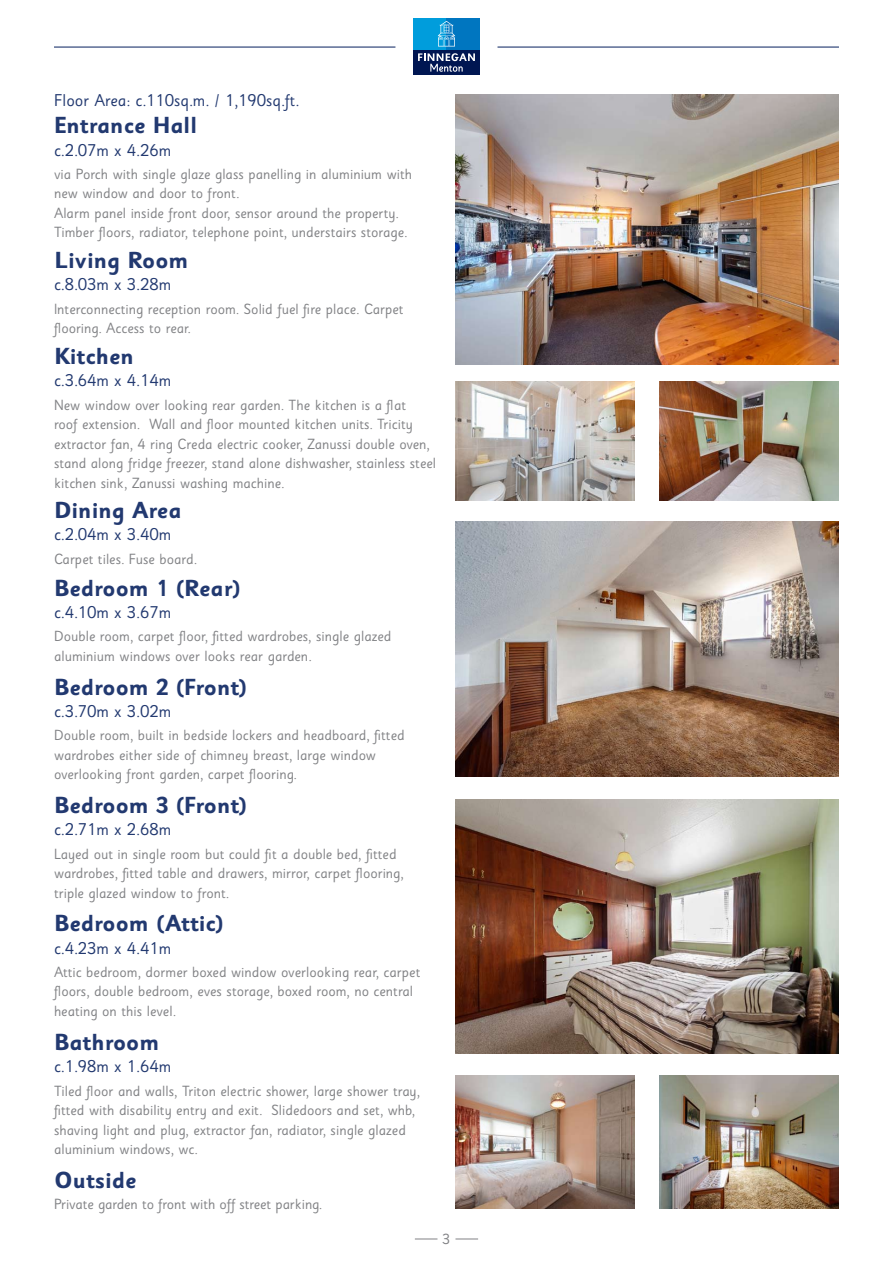
<style>
.page{position:relative;width:893px;height:1263px;background:#fff}
.page>*{position:absolute;margin:0;border:0;box-sizing:border-box;transform-origin:0 0}
.t1{font:700 22.5px "Sassoon Sans Std";color:#223970}
.t2{font:16.5px "Sassoon Sans Std";color:#223970}
.t3{font:14.25px/19.5px "Sassoon Sans Std";color:#818285}
</style>
<div class="page">
<svg style="left:415px;top:1238px;width:22px;height:1px"></svg>
<svg style="left:455px;top:1238px;width:23px;height:1px"></svg>
<div style="left:413px;top:49px;width:67px;height:26px;background:#001652"></div>
<div style="left:413px;top:18px;width:33px;height:31px;background:#009ddc"></div>
<div style="left:446px;top:18px;width:34px;height:31px;background:#0076c0"></div>
<svg style="left:418px;top:53px;width:57px;height:19px"></svg>
<svg style="left:438px;top:21px;width:17px;height:26px"></svg>
<hr style="left:54px;top:47px;width:341px;height:1px;background:#223970">
<hr style="left:497px;top:47px;width:342px;height:1px;background:#223970">
<img style="left:455px;top:94px;width:384px;height:270px">
<img style="left:455px;top:382px;width:180px;height:119px">
<img style="left:660px;top:382px;width:179px;height:119px">
<img style="left:455px;top:521px;width:384px;height:256px">
<img style="left:455px;top:799px;width:384px;height:255px">
<img style="left:660px;top:1076px;width:179px;height:133px">
<img style="left:455px;top:1076px;width:180px;height:133px">
<p class="t2" style="left:54px;top:91px;width:247px">Floor Area: c.110sq.m. / 1,190sq.ft.</p>
<h1 class="t1" style="left:54px;top:111px;width:145px">Entrance Hall</h1>
<p class="t2" style="left:54px;top:140px;width:119px">c.2.07m x 4.26m</p>
<p class="t3" style="left:54px;top:165px;width:360px">via Porch with single glaze glass panelling in aluminium with new window and door to front.<br>Alarm panel inside front door, sensor around the property.<br>Timber floors, radiator, telephone point, understairs storage.</p>
<h1 class="t1" style="left:54px;top:246px;width:136px">Living Room</h1>
<p class="t2" style="left:54px;top:275px;width:119px">c.8.03m x 3.28m</p>
<p class="t3" style="left:54px;top:299px;width:351px">Interconnecting reception room. Solid fuel fire place. Carpet flooring. Access to rear.</p>
<h1 class="t1" style="left:54px;top:342px;width:81px">Kitchen</h1>
<p class="t2" style="left:54px;top:371px;width:119px">c.3.64m x 4.14m</p>
<p class="t3" style="left:54px;top:395px;width:384px">New window over looking rear garden. The kitchen is a flat<br>roof extension. Wall and floor mounted kitchen units. Tricity extractor fan, 4 ring Creda electric cooker, Zanussi double oven, stand along fridge freezer, stand alone dishwasher, stainless steel kitchen sink, Zanussi washing machine.</p>
<h1 class="t1" style="left:54px;top:496px;width:129px">Dining Area</h1>
<p class="t2" style="left:54px;top:525px;width:119px">c.2.04m x 3.40m</p>
<p class="t3" style="left:54px;top:549px;width:145px">Carpet tiles. Fuse board.</p>
<h1 class="t1" style="left:54px;top:573px;width:188px">Bedroom 1 (Rear)</h1>
<p class="t2" style="left:54px;top:602px;width:119px">c.4.10m x 3.67m</p>
<p class="t3" style="left:54px;top:627px;width:339px">Double room, carpet floor, fitted wardrobes, single glazed aluminium windows over looks rear garden.</p>
<h1 class="t1" style="left:54px;top:672px;width:195px">Bedroom 2 (Front)</h1>
<p class="t2" style="left:54px;top:701px;width:119px">c.3.70m x 3.02m</p>
<p class="t3" style="left:54px;top:726px;width:352px">Double room, built in bedside lockers and headboard, fitted wardrobes either side of chimney breast, large window overlooking front garden, carpet flooring.</p>
<h1 class="t1" style="left:54px;top:791px;width:195px">Bedroom 3 (Front)</h1>
<p class="t2" style="left:54px;top:820px;width:119px">c.2.71m x 2.68m</p>
<p class="t3" style="left:54px;top:844px;width:351px">Layed out in single room but could fit a double bed, fitted wardrobes, fitted table and drawers, mirror, carpet flooring, triple glazed window to front.</p>
<h1 class="t1" style="left:54px;top:909px;width:172px">Bedroom (Attic)</h1>
<p class="t2" style="left:54px;top:938px;width:119px">c.4.23m x 4.41m</p>
<p class="t3" style="left:54px;top:963px;width:368px">Attic bedroom, dormer boxed window overlooking rear, carpet floors, double bedroom, eves storage, boxed room, no central heating on this level.</p>
<h1 class="t1" style="left:54px;top:1027px;width:107px">Bathroom</h1>
<p class="t2" style="left:54px;top:1057px;width:119px">c.1.98m x 1.64m</p>
<p class="t3" style="left:54px;top:1081px;width:367px">Tiled floor and walls, Triton electric shower, large shower tray, fitted with disability entry and exit. Slidedoors and set, whb, shaving light and plug, extractor fan, radiator, single glazed aluminium windows, wc.</p>
<h1 class="t1" style="left:54px;top:1166px;width:84px">Outside</h1>
<p class="t3" style="left:54px;top:1195px;width:270px">Private garden to front with off street parking.</p>
<p class="t3" style="left:442px;top:1230px;width:10px">3</p>
</div>
